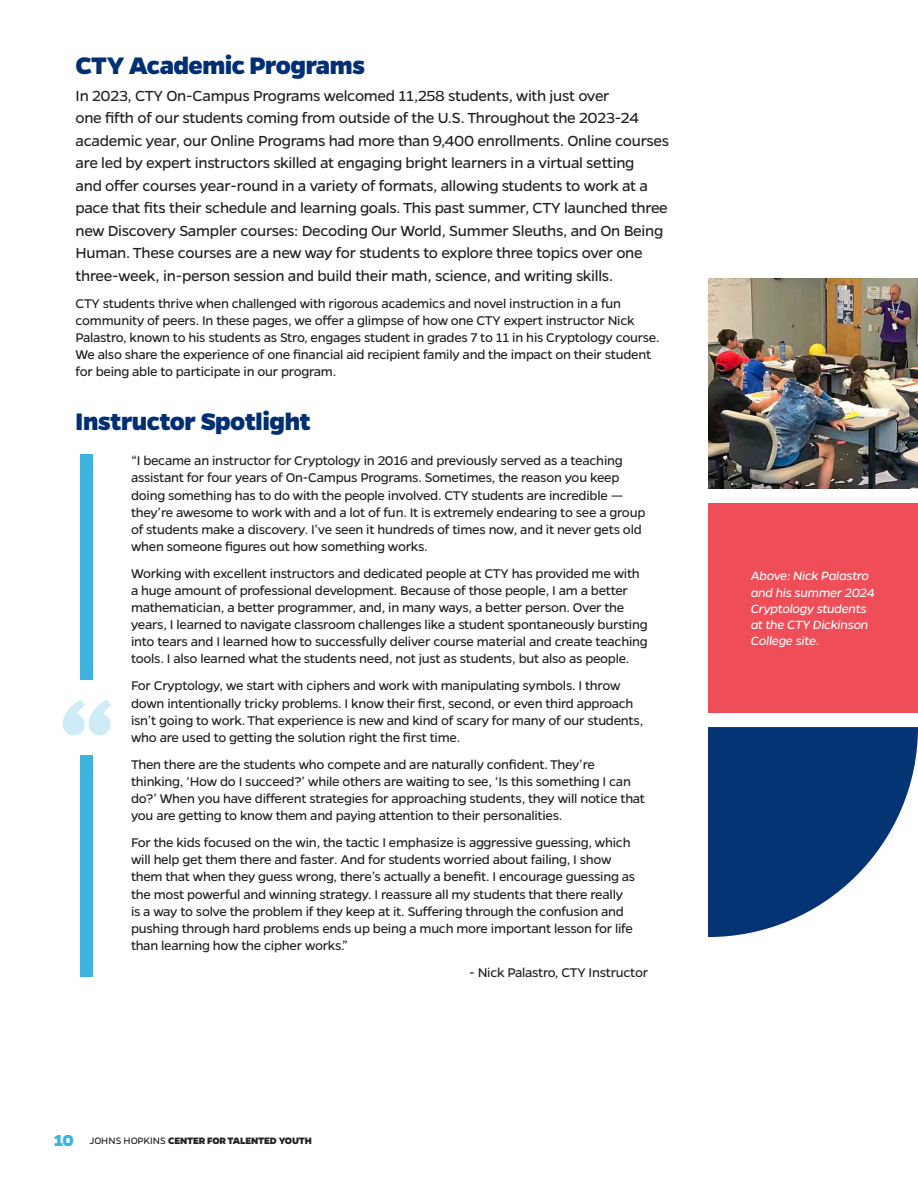
<style>
.page{position:relative;width:918px;height:1188px;background:#fff}
.page>*{position:absolute;margin:0;border:0;box-sizing:border-box;transform-origin:0 0}
.t1{font:800 27px "Gentona";letter-spacing:-.015em;color:#002f73}
.t2{font:16.5px/22.5px "Gentona";letter-spacing:-.02em;color:#231f20}
.t3{font:14.25px/17.1px "Gentona";letter-spacing:-.02em;color:#231f20}
.t4{font:italic 13.5px/16.2px "Gentona";letter-spacing:-.02em;color:#fff}
.t5{font:800 10.5px "Gentona";letter-spacing:-.015em;color:#231f20}
.s1{font-size:18px;color:#3db3de}
.s2{font-weight:400}
</style>
<div class="page">
<img style="left:708px;top:278px;width:210px;height:210px">
<div style="left:708px;top:503px;width:210px;height:210px;background:#ef4d58"></div>
<div style="left:81px;top:455px;width:12px;height:522px;background:#3db3de"></div>
<div style="left:63px;top:680px;width:48px;height:75px;background:#fff"></div>
<svg style="left:63px;top:699px;width:48px;height:37px"></svg>
<svg style="left:708px;top:727px;width:210px;height:210px;fill:#053474"></svg>
<p class="t1" style="left:76px;top:50px;width:291px">CTY Academic Programs</p>
<p class="t2" style="left:76px;top:84px;width:595px">In 2023, CTY On-Campus Programs welcomed 11,258 students, with just over<br>one fifth of our students coming from outside of the U.S. Throughout the 2023-24 academic year, our Online Programs had more than 9,400 enrollments. Online courses are led by expert instructors skilled at engaging bright learners in a virtual setting<br>and offer courses year-round in a variety of formats, allowing students to work at a pace that fits their schedule and learning goals. This past summer, CTY launched three new Discovery Sampler courses: Decoding Our World, Summer Sleuths, and On Being Human. These courses are a new way for students to explore three topics over one three-week, in-person session and build their math, science, and writing skills.</p>
<p class="t3" style="left:76px;top:295px;width:586px">CTY students thrive when challenged with rigorous academics and novel instruction in a fun community of peers. In these pages, we offer a glimpse of how one CTY expert instructor Nick Palastro, known to his students as Stro, engages student in grades 7 to 11 in his Cryptology course.<br>We also share the experience of one financial aid recipient family and the impact on their student for being able to participate in our program.</p>
<p class="t1" style="left:76px;top:405px;width:236px">Instructor Spotlight</p>
<p class="t3" style="left:131px;top:452px;width:516px">“I became an instructor for Cryptology in 2016 and previously served as a teaching assistant for four years of On-Campus Programs. Sometimes, the reason you keep doing something has to do with the people involved. CTY students are incredible — they’re awesome to work with and a lot of fun. It is extremely endearing to see a group of students make a discovery. I’ve seen it hundreds of times now, and it never gets old when someone figures out how something works.</p>
<p class="t3" style="left:131px;top:565px;width:518px">Working with excellent instructors and dedicated people at CTY has provided me with a huge amount of professional development. Because of those people, I am a better mathematician, a better programmer, and, in many ways, a better person. Over the years, I learned to navigate classroom challenges like a student spontaneously bursting into tears and I learned how to successfully deliver course material and create teaching tools. I also learned what the students need, not just as students, but also as people.</p>
<p class="t3" style="left:131px;top:677px;width:514px">For Cryptology, we start with ciphers and work with manipulating symbols. I throw down intentionally tricky problems. I know their first, second, or even third approach isn’t going to work. That experience is new and kind of scary for many of our students, who are used to getting the solution right the first time.</p>
<p class="t3" style="left:131px;top:756px;width:516px">Then there are the students who compete and are naturally confident. They’re thinking, ‘How do I succeed?’ while others are waiting to see, ‘Is this something I can do?’ When you have different strategies for approaching students, they will notice that you are getting to know them and paying attention to their personalities.</p>
<p class="t3" style="left:131px;top:834px;width:506px">For the kids focused on the win, the tactic I emphasize is aggressive guessing, which will help get them there and faster. And for students worried about failing, I show them that when they guess wrong, there’s actually a benefit. I encourage guessing as the most powerful and winning strategy. I reassure all my students that there really is a way to solve the problem if they keep at it. Suffering through the confusion and pushing through hard problems ends up being a much more important lesson for life than learning how the cipher works.”</p>
<p class="t3" style="left:469px;top:964px;width:180px">- Nick Palastro, CTY Instructor</p>
<p class="t5" style="left:54px;top:1134px;width:259px"><span class="s1">10</span> <span class="s2">JOHNS HOPKINS</span> CENTER FOR TALENTED YOUTH</p>
<p class="t4" style="left:751px;top:568px;width:126px">Above: Nick Palastro and his summer 2024<br>Cryptology students at the CTY Dickinson<br>College site.</p>
</div>
